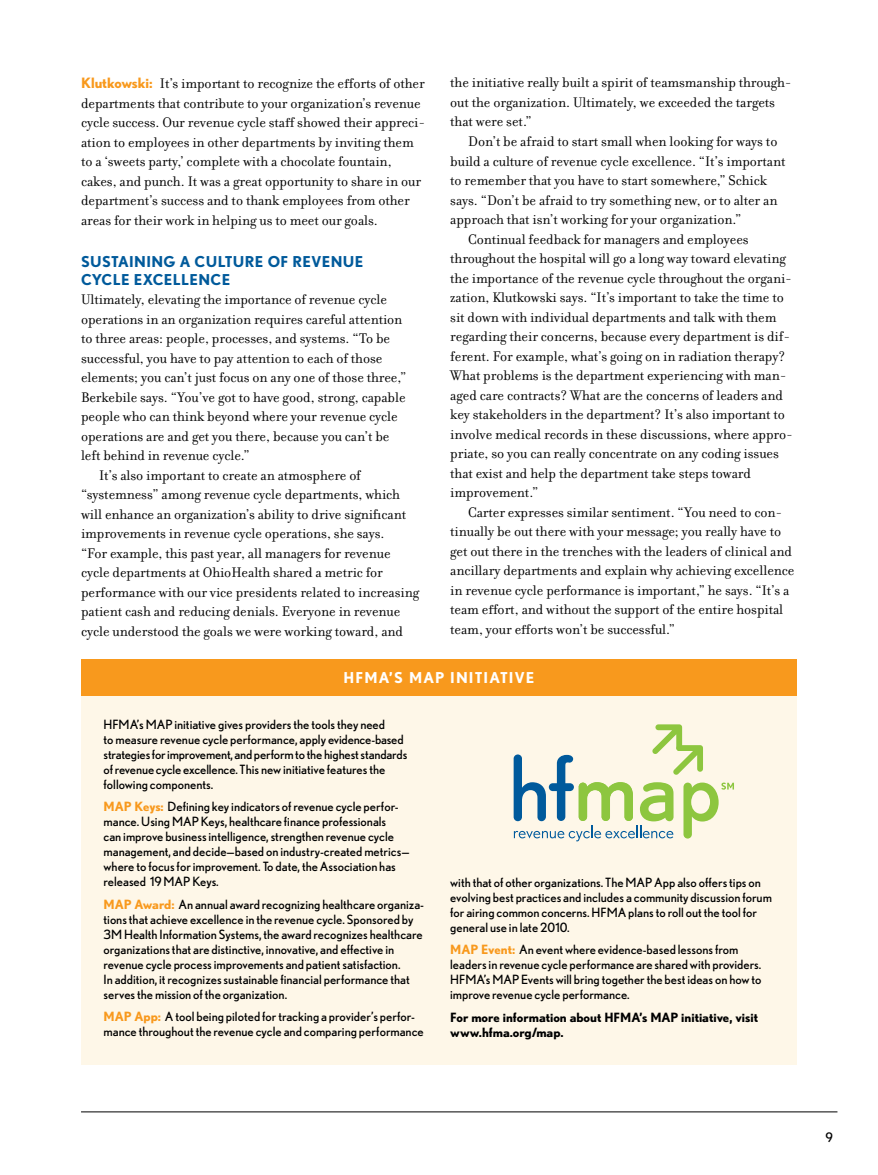
<style>
.page{position:relative;width:878px;height:1175px;background:#fff}
.page>*{position:absolute;margin:0;border:0;box-sizing:border-box;transform-origin:0 0}
.t1{font:15px/19.5px "Filosofia";letter-spacing:-.005em;color:#000}
.t2{font:700 15px "Nobel";letter-spacing:.025em;color:#005a9b}
.t3{font:700 15px "Nobel";letter-spacing:.075em;color:#fff}
.t4{font:13.2px "Nobel";color:#000}
.t5{font:12.75px/15px "Nobel";color:#000}
.t6{font:700 12.75px/15px "Nobel";color:#000}
.s1{font-family:"Nobel";font-weight:700;font-size:14.25px;color:#f8991d}
.s2{font-weight:700;color:#f8991d}
</style>
<div class="page">
<div style="left:81px;top:660px;width:715px;height:405px;background:#fef7e8"></div>
<div style="left:81px;top:660px;width:715px;height:36px;background:#f8991d"></div>
<hr style="left:81px;top:1111px;width:756px;height:1px;background:#000">
<svg style="left:513px;top:724px;width:221px;height:117px"></svg>
<p class="t1" style="left:81px;top:74px;width:346px"><span class="s1">Klutkowski:</span> It’s important to recognize the efforts of other departments that contribute to your organization’s revenue cycle success. Our revenue cycle staff showed their appreci&shy;ation to employees in other departments by inviting them to a ‘sweets party,’ complete with a chocolate fountain, cakes, and punch. It was a great opportunity to share in our department’s success and to thank employees from other areas for their work in helping us to meet our goals.</p>
<p class="t2" style="left:81px;top:252px;width:41px">Sustaining</p>
<p class="t2" style="left:180px;top:252px;width:183px">a Culture of Revenue</p>
<p class="t2" style="left:81px;top:270px;width:93px">Cycle Excellen</p>
<p class="t2" style="left:211px;top:270px;width:19px">ce</p>
<p class="t1" style="left:81px;top:290px;width:307px">Ultimately, elevating the importance of revenue cycle</p>
<p class="t1" style="left:81px;top:309px;width:323px">operations in an organization requires careful attention</p>
<p class="t1" style="left:81px;top:329px;width:310px">to three areas: people, processes, and systems. “To be</p>
<p class="t1" style="left:81px;top:348px;width:303px">successful, you have to pay attention to each of those</p>
<p class="t1" style="left:81px;top:368px;width:327px">elements; you can’t just focus on any one of those three,”</p>
<p class="t1" style="left:81px;top:387px;width:326px">Berkebile says. “You’ve got to have good, strong, capable</p>
<p class="t1" style="left:81px;top:407px;width:318px">people who can think beyond where your revenue cycle</p>
<p class="t1" style="left:81px;top:426px;width:310px">operations are and get you there, because you can’t be</p>
<p class="t1" style="left:81px;top:446px;width:170px">left behind in revenue cycle.”</p>
<p class="t1" style="left:99px;top:465px;width:263px">It’s also important to create an atmosphere of</p>
<p class="t1" style="left:81px;top:485px;width:320px">“systemness” among revenue cycle departments, which</p>
<p class="t1" style="left:81px;top:504px;width:326px">will enhance an organization’s ability to drive significant</p>
<p class="t1" style="left:81px;top:524px;width:305px">improvements in revenue cycle operations, she says.</p>
<p class="t1" style="left:81px;top:543px;width:311px">“For example, this past year, all managers for revenue</p>
<p class="t1" style="left:81px;top:563px;width:303px">cycle departments at OhioHealth shared a metric for</p>
<p class="t1" style="left:81px;top:582px;width:339px">performance with our vice presidents related to increasing</p>
<p class="t1" style="left:81px;top:602px;width:321px">patient cash and reducing denials. Everyone in revenue</p>
<p class="t1" style="left:81px;top:621px;width:323px">cycle understood the goals we were working toward, and</p>
<p class="t1" style="left:450px;top:73px;width:343px">the initiative really built a spirit of teamsmanship through&shy;out the organization. Ultimately, we exceeded the targets that were set.”</p>
<p class="t1" style="left:468px;top:132px;width:311px">Don’t be afraid to start small when looking for ways to</p>
<p class="t1" style="left:450px;top:151px;width:337px">build a culture of revenue cycle excellence. “It’s important</p>
<p class="t1" style="left:450px;top:171px;width:318px">to remember that you have to start somewhere,” Schick</p>
<p class="t1" style="left:450px;top:190px;width:329px">says. “Don’t be afraid to try something new, or to alter an</p>
<p class="t1" style="left:450px;top:210px;width:293px">approach that isn’t working for your organization.”</p>
<p class="t1" style="left:468px;top:229px;width:282px">Continual feedback for managers and employees</p>
<p class="t1" style="left:450px;top:249px;width:337px">throughout the hospital will go a long way toward elevating</p>
<p class="t1" style="left:450px;top:268px;width:343px">the importance of the revenue cycle throughout the organi-</p>
<p class="t1" style="left:450px;top:288px;width:335px">zation, Klutkowski says. “It’s important to take the time to</p>
<p class="t1" style="left:450px;top:307px;width:328px">sit down with individual departments and talk with them</p>
<p class="t1" style="left:450px;top:327px;width:341px">regarding their concerns, because every department is dif-</p>
<p class="t1" style="left:450px;top:346px;width:336px">ferent. For example, what’s going on in radiation therapy?</p>
<p class="t1" style="left:450px;top:366px;width:338px">What problems is the department experiencing with man-</p>
<p class="t1" style="left:450px;top:385px;width:334px">aged care contracts? What are the concerns of leaders and</p>
<p class="t1" style="left:450px;top:405px;width:336px">key stakeholders in the department? It’s also important to</p>
<p class="t1" style="left:450px;top:424px;width:344px">involve medical records in these discussions, where appro-</p>
<p class="t1" style="left:450px;top:444px;width:330px">priate, so you can really concentrate on any coding issues</p>
<p class="t1" style="left:450px;top:463px;width:302px">that exist and help the department take steps toward</p>
<p class="t1" style="left:450px;top:483px;width:90px">improvement.”</p>
<p class="t1" style="left:468px;top:502px;width:315px">Carter expresses similar sentiment. “You need to con-</p>
<p class="t1" style="left:450px;top:522px;width:332px">tinually be out there with your message; you really have to</p>
<p class="t1" style="left:450px;top:541px;width:343px">get out there in the trenches with the leaders of clinical and</p>
<p class="t1" style="left:450px;top:561px;width:346px">ancillary departments and explain why achieving excellence</p>
<p class="t1" style="left:450px;top:580px;width:340px">in revenue cycle performance is important,” he says. “It’s a</p>
<p class="t1" style="left:450px;top:600px;width:334px">team effort, and without the support of the entire hospital</p>
<p class="t1" style="left:450px;top:619px;width:226px">team, your efforts won’t be successful.”</p>
<p class="t3" style="left:343px;top:669px;width:122px">HFMA’s MAP Initiati</p>
<p class="t3" style="left:514px;top:669px;width:19px">ve</p>
<p class="t5" style="left:104px;top:716px;width:305px">HFMA’s MAP initiative gives providers the tools they need<br>to measure revenue cycle performance, apply evidence-based strategies for improvement, and perform to the highest standards of revenue cycle excellence. This new initiative features the following components.</p>
<p class="t5" style="left:104px;top:799px;width:307px"><span class="s2">MAP Keys:</span> Defining key indicators of revenue cycle perfor&shy;mance. Using MAP Keys, healthcare finance professionals<br>can improve business intelligence, strengthen revenue cycle management, and decide—based on industry-created metrics— where to focus for improvement. To date, the Association has released 19 MAP Keys.</p>
<p class="t5" style="left:104px;top:896px;width:322px"><span class="s2">MAP Award:</span> An annual award recognizing healthcare organiza&shy;tions that achieve excellence in the revenue cycle. Sponsored by 3M Health Information Systems, the award recognizes healthcare organizations that are distinctive, innovative, and effective in revenue cycle process improvements and patient satisfaction.<br>In addition, it recognizes sustainable financial performance that serves the mission of the organization.</p>
<p class="t5" style="left:104px;top:1009px;width:322px"><span class="s2">MAP App:</span> A tool being piloted for tracking a provider’s perfor&shy;mance throughout the revenue cycle and comparing performance</p>
<p class="t5" style="left:450px;top:874px;width:323px">with that of other organizations. The MAP App also offers tips on evolving best practices and includes a community discussion forum for airing common concerns. HFMA plans to roll out the tool for general use in late 2010.</p>
<p class="t5" style="left:450px;top:941px;width:313px"><span class="s2">MAP Event:</span> An event where evidence-based lessons from leaders in revenue cycle performance are shared with providers.<br>HFMA’s MAP Events will bring together the best ideas on how to improve revenue cycle performance.</p>
<p class="t6" style="left:450px;top:1009px;width:309px">For more information about HFMA’s MAP initiative, visit www.hfma.org/map.</p>
<p class="t4" style="left:825px;top:1129px;width:9px">9</p>
</div>
